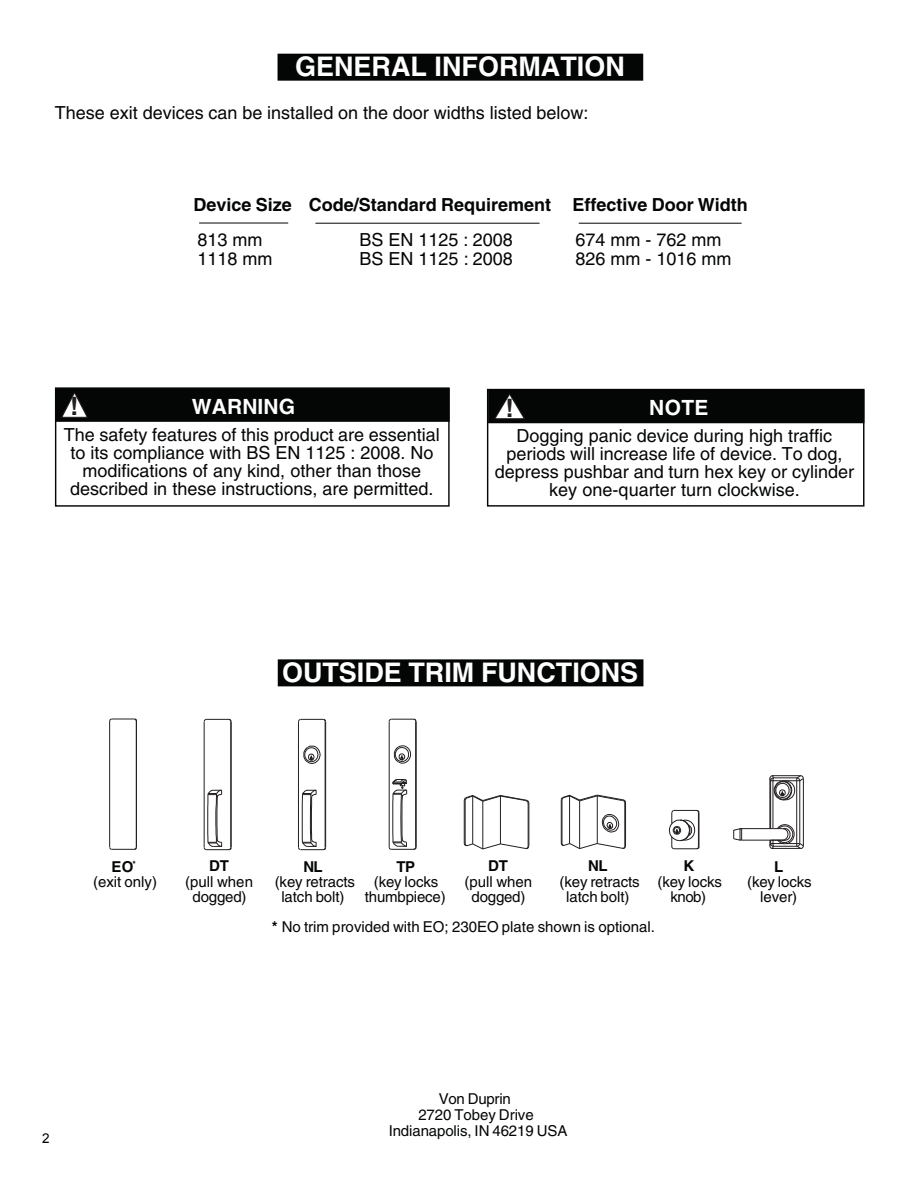
<style>
.page{position:relative;width:918px;height:1188px;background:#fff}
.page>*{position:absolute;margin:0;border:0;box-sizing:border-box;transform-origin:0 0}
.t1{font:700 27px "Helvetica";color:#fff}
.t2{font:700 25.35px "Helvetica";color:#231f20}
.t3{font:700 21px "Helvetica";letter-spacing:.005em;color:#fff}
.t4{font:18px/18px "Helvetica";color:#040505;text-align:center}
.t5{font:700 18px "Helvetica";color:#040505}
.t6{font:15px/15px "Helvetica";letter-spacing:-.005em;color:#040505;text-align:center}
.t7{font:700 15px "Helvetica";letter-spacing:-.035em;color:#040505}
.t8{font:13.5px "Arial";color:#000}
.s1{font-weight:700}
</style>
<div class="page">
<div style="left:57px;top:389px;width:392px;height:32px;background:#040505"></div>
<div style="left:56px;top:388px;width:394px;height:34px;border:1px solid #040505"></div>
<svg style="left:62px;top:392px;width:26px;height:26px"></svg>
<div style="left:55px;top:387px;width:395px;height:120px;border:1px solid #040505"></div>
<div style="left:489px;top:390px;width:375px;height:33px;background:#040505"></div>
<svg style="left:495px;top:394px;width:30px;height:25px"></svg>
<div style="left:487px;top:389px;width:377px;height:118px;border:1px solid #040505"></div>
<div style="left:278px;top:660px;width:365px;height:26px;background:#040505"></div>
<div style="left:278px;top:659px;width:365px;height:27px;border:1px solid #040505"></div>
<div style="left:278px;top:54px;width:365px;height:26px;background:#040505"></div>
<div style="left:278px;top:54px;width:365px;height:27px;border:1px solid #040505"></div>
<hr style="left:199px;top:223px;width:89px;height:1px;background:#040505">
<hr style="left:315px;top:223px;width:225px;height:1px;background:#040505">
<hr style="left:579px;top:223px;width:163px;height:1px;background:#040505">
<hr style="left:699px;top:812px;width:1px;height:35px;background:#231f20">
<svg style="left:669px;top:810px;width:30px;height:40px"></svg>
<svg style="left:394px;top:746px;width:17px;height:18px"></svg>
<hr style="left:389px;top:721px;width:1px;height:126px;background:#231f20">
<hr style="left:415px;top:721px;width:1px;height:126px;background:#231f20">
<hr style="left:416px;top:721px;width:1px;height:126px;background:#231f20">
<svg style="left:389px;top:719px;width:27px;height:2px"></svg>
<svg style="left:389px;top:779px;width:27px;height:71px"></svg>
<svg style="left:304px;top:746px;width:16px;height:18px"></svg>
<hr style="left:298px;top:722px;width:1px;height:126px;background:#231f20">
<hr style="left:325px;top:722px;width:1px;height:126px;background:#231f20">
<svg style="left:298px;top:719px;width:28px;height:3px"></svg>
<svg style="left:298px;top:790px;width:28px;height:60px"></svg>
<hr style="left:204px;top:722px;width:1px;height:126px;background:#231f20">
<hr style="left:231px;top:721px;width:1px;height:127px;background:#231f20">
<svg style="left:204px;top:719px;width:27px;height:3px"></svg>
<svg style="left:204px;top:790px;width:27px;height:60px"></svg>
<hr style="left:109px;top:721px;width:1px;height:126px;background:#231f20">
<div style="left:136px;top:721px;width:1px;height:126px;border:1px solid #231f20"></div>
<svg style="left:110px;top:719px;width:27px;height:2px"></svg>
<svg style="left:110px;top:847px;width:27px;height:3px"></svg>
<hr style="left:597px;top:796px;width:1px;height:48px;background:#231f20">
<hr style="left:579px;top:801px;width:1px;height:48px;background:#231f20">
<hr style="left:569px;top:796px;width:1px;height:48px;background:#231f20">
<hr style="left:562px;top:800px;width:1px;height:43px;background:#231f20">
<hr style="left:561px;top:800px;width:1px;height:43px;background:#231f20">
<hr style="left:625px;top:802px;width:1px;height:44px;background:#231f20">
<svg style="left:561px;top:795px;width:65px;height:8px"></svg>
<svg style="left:561px;top:843px;width:65px;height:6px"></svg>
<svg style="left:602px;top:814px;width:17px;height:19px"></svg>
<hr style="left:528px;top:803px;width:1px;height:43px;background:#231f20">
<hr style="left:500px;top:796px;width:1px;height:48px;background:#231f20">
<hr style="left:483px;top:801px;width:1px;height:48px;background:#231f20">
<hr style="left:472px;top:796px;width:1px;height:48px;background:#231f20">
<hr style="left:465px;top:800px;width:1px;height:43px;background:#231f20">
<hr style="left:464px;top:800px;width:1px;height:43px;background:#231f20">
<hr style="left:529px;top:803px;width:1px;height:43px;background:#231f20">
<svg style="left:464px;top:795px;width:65px;height:9px"></svg>
<svg style="left:464px;top:843px;width:65px;height:6px"></svg>
<svg style="left:733px;top:776px;width:71px;height:73px"></svg>
<h1 class="t1" style="left:295px;top:50px;width:331px">GENERAL INFORMATION</h1>
<p class="t4" style="left:55px;top:104px;width:535px">These exit devices can be installed on the door widths listed below:</p>
<p class="t5" style="left:193px;top:194px;width:556px">Device Size Code/Standard Requirement Effective Door Width</p>
<p class="t4" style="left:198px;top:231px;width:67px">813 mm</p>
<p class="t4" style="left:360px;top:231px;width:155px">BS EN 1125 : 2008</p>
<p class="t4" style="left:576px;top:231px;width:148px">674 mm - 762 mm</p>
<p class="t4" style="left:198px;top:250px;width:77px">1118 mm</p>
<p class="t4" style="left:360px;top:250px;width:155px">BS EN 1125 : 2008</p>
<p class="t4" style="left:576px;top:250px;width:158px">826 mm - 1016 mm</p>
<h2 class="t2" style="left:70px;top:391px;width:10px">!</h2>
<p class="t3" style="left:192px;top:393px;width:105px">WARNING</p>
<p class="t4" style="left:64px;top:426px;width:377px">The safety features of this product are essential to its compliance with BS EN 1125 : 2008. No modifications of any kind, other than those described in these instructions, are permitted.</p>
<h2 class="t2" style="left:506px;top:392px;width:10px">!</h2>
<p class="t3" style="left:649px;top:395px;width:61px">NOTE</p>
<p class="t4" style="left:495px;top:427px;width:361px">Dogging panic device during high traffic periods will increase life of device. To dog, depress pushbar and turn hex key or cylinder key one-quarter turn clockwise.</p>
<h1 class="t1" style="left:282px;top:656px;width:358px">OUTSIDE TRIM FUNCTIONS</h1>
<p class="t6" style="left:93px;top:860px;width:65px"><span class="s1">EO</span><sup>*<br></sup>(exit only)</p>
<p class="t7" style="left:209px;top:857px;width:21px">DT</p>
<p class="t6" style="left:185px;top:874px;width:69px">(pull when dogged)</p>
<p class="t7" style="left:303px;top:858px;width:21px">NL</p>
<p class="t6" style="left:275px;top:875px;width:82px">(key retracts latch bolt)</p>
<p class="t7" style="left:396px;top:858px;width:20px">TP</p>
<p class="t6" style="left:365px;top:875px;width:82px">(key locks thumbpiece)</p>
<p class="t7" style="left:488px;top:857px;width:21px">DT</p>
<p class="t6" style="left:464px;top:874px;width:69px">(pull when dogged)</p>
<p class="t7" style="left:588px;top:857px;width:21px">NL</p>
<p class="t6" style="left:559px;top:874px;width:82px">(key retracts latch bolt)</p>
<p class="t7" style="left:683px;top:857px;width:12px">K</p>
<p class="t6" style="left:658px;top:874px;width:66px">(key locks knob)</p>
<p class="t6" style="left:272px;top:919px;width:385px"><span class="s1">*</span> No trim provided with EO; 230EO plate shown is optional.</p>
<p class="t7" style="left:774px;top:858px;width:11px">L</p>
<p class="t6" style="left:747px;top:875px;width:66px">(key locks lever)</p>
<p class="t8" style="left:42px;top:1130px;width:9px">2</p>
<p class="t6" style="left:389px;top:1090px;width:180px;line-height:16.5px">Von Duprin<br>2720 Tobey Drive<br>Indianapolis, IN 46219 USA</p>
</div>
